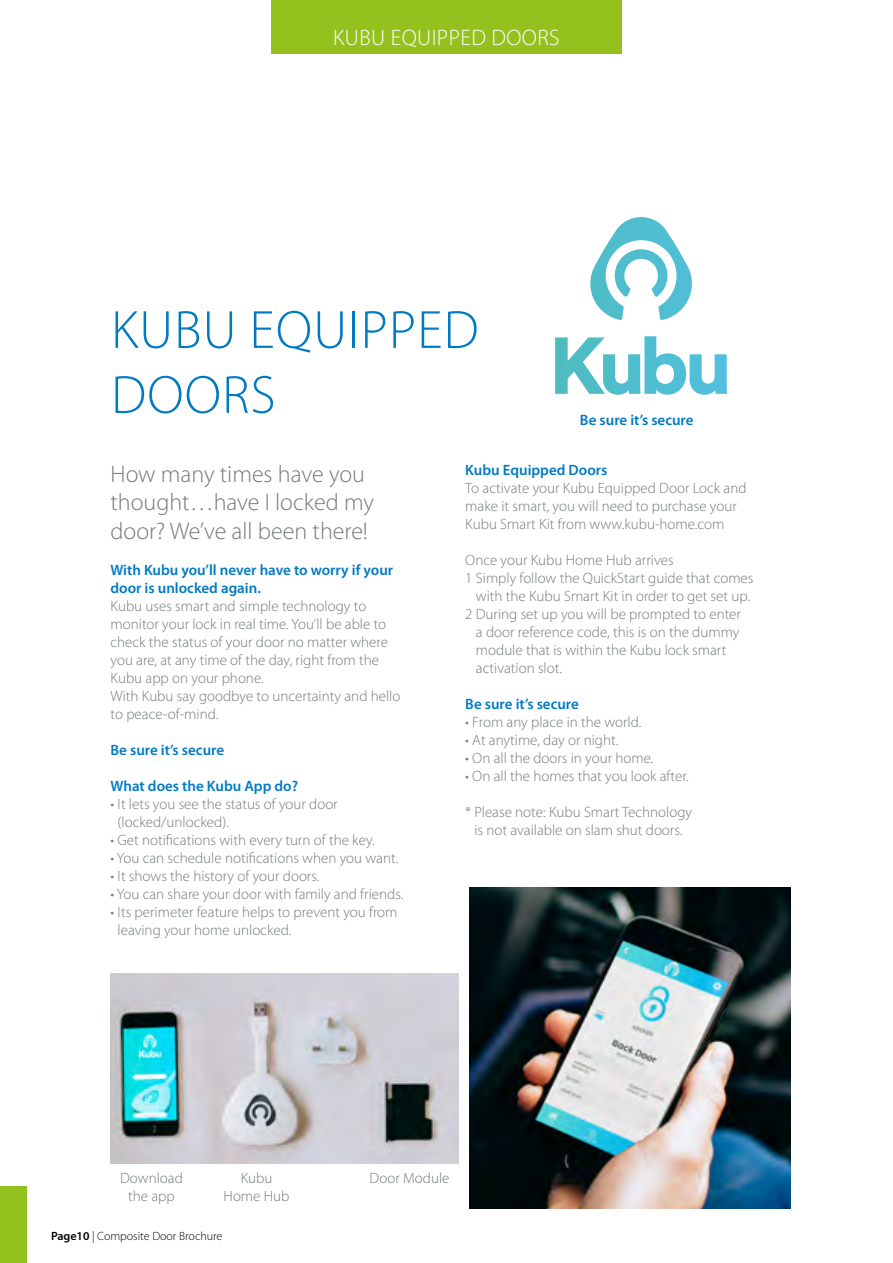
<style>
.page{position:relative;width:893px;height:1263px;background:#fff}
.page>*{position:absolute;margin:0;border:0;box-sizing:border-box;transform-origin:0 0}
.t1{font:300 54.15px/64.9px "Myriad Pro";letter-spacing:.02em;color:#007ac2}
.t2{font:300 24px/28.8px "Myriad Pro";color:#73797c}
.t3{font:300 22.5px "Myriad Pro";letter-spacing:.02em;color:#fff}
.t4{font:300 15px/18px "Myriad Pro";color:#73797c}
.t5{font:600 15px/18px "Myriad Pro";color:#007ac2}
.t6{font:300 12px "Myriad Pro";color:#000}
.s1{font-weight:600}
</style>
<div class="page">
<svg style="left:555px;top:336px;width:172px;height:59px"></svg>
<svg style="left:590px;top:217px;width:102px;height:103px"></svg>
<img style="left:111px;top:974px;width:348px;height:190px">
<div style="left:271px;top:0;width:350px;height:53px;background:#95c11f"></div>
<img style="left:470px;top:888px;width:321px;height:321px">
<div style="left:0;top:1186px;width:26px;height:77px;background:#95c11f"></div>
<h3 class="t3" style="left:333px;top:24px;width:228px">KUBU EQUIPPED DOORS</h3>
<h1 class="t1" style="left:111px;top:297px;width:369px">KUBU EQUIPPED<br>DOORS</h1>
<p class="t5" style="left:580px;top:410px;width:115px">Be sure it’s secure</p>
<h2 class="t2" style="left:111px;top:459px;width:265px">How many times have you thought…have I locked my door? We’ve all been there!</h2>
<p class="t5" style="left:111px;top:561px;width:284px">With Kubu you’ll never have to worry if your door is unlocked again.</p>
<p class="t4" style="left:111px;top:597px;width:291px">Kubu uses smart and simple technology to monitor your lock in real time. You’ll be able to check the status of your door no matter where you are, at any time of the day, right from the Kubu app on your phone.<br>With Kubu say goodbye to uncertainty and hello to peace-of-mind.</p>
<p class="t5" style="left:111px;top:741px;width:115px">Be sure it’s secure</p>
<p class="t5" style="left:111px;top:777px;width:189px">What does the Kubu App do?</p>
<p class="t4" style="left:118px;top:795px;width:222px;text-indent:-7px">• It lets you see the status of your door (locked/unlocked).</p>
<p class="t4" style="left:111px;top:831px;width:266px">• Get notifications with every turn of the key.</p>
<p class="t4" style="left:111px;top:849px;width:289px">• You can schedule notifications when you want.</p>
<p class="t4" style="left:111px;top:867px;width:210px">• It shows the history of your doors.</p>
<p class="t4" style="left:111px;top:885px;width:294px">• You can share your door with family and friends.</p>
<p class="t4" style="left:118px;top:903px;width:281px;text-indent:-7px">• Its perimeter feature helps to prevent you from leaving your home unlocked.</p>
<p class="t5" style="left:465px;top:460px;width:144px">Kubu Equipped Doors</p>
<p class="t4" style="left:465px;top:479px;width:283px">To activate your Kubu Equipped Door Lock and make it smart, you will need to purchase your<br>Kubu Smart Kit from www.kubu-home.com</p>
<p class="t4" style="left:465px;top:551px;width:210px">Once your Kubu Home Hub arrives</p>
<p class="t4" style="left:465px;top:569px;width:290px">1 Simply follow the QuickStart guide that comes</p>
<p class="t4" style="left:476px;top:587px;width:276px">with the Kubu Smart Kit in order to get set up.</p>
<p class="t4" style="left:465px;top:605px;width:277px">2 During set up you will be prompted to enter</p>
<p class="t4" style="left:476px;top:623px;width:265px">a door reference code, this is on the dummy</p>
<p class="t4" style="left:476px;top:641px;width:252px">module that is within the Kubu lock smart</p>
<p class="t4" style="left:476px;top:659px;width:88px">activation slot.</p>
<p class="t5" style="left:465px;top:694px;width:115px">Be sure it’s secure</p>
<p class="t4" style="left:465px;top:713px;width:178px">• From any place in the world.</p>
<p class="t4" style="left:465px;top:731px;width:155px">• At anytime, day or night.</p>
<p class="t4" style="left:465px;top:749px;width:190px">• On all the doors in your home.</p>
<p class="t4" style="left:465px;top:767px;width:225px">• On all the homes that you look after.</p>
<p class="t4" style="left:465px;top:803px;width:228px;text-align:center">* Please note: Kubu Smart Technology is not available on slam shut doors.</p>
<p class="t4" style="left:120px;top:1169px;width:64px">Download</p>
<p class="t4" style="left:241px;top:1169px;width:33px">Kubu</p>
<p class="t4" style="left:370px;top:1169px;width:81px">Door Module</p>
<p class="t4" style="left:128px;top:1187px;width:48px">the app</p>
<p class="t4" style="left:224px;top:1187px;width:67px">Home Hub</p>
<p class="t6" style="left:51px;top:1229px;width:173px"><span class="s1">Page10</span> | Composite Door Brochure</p>
</div>
